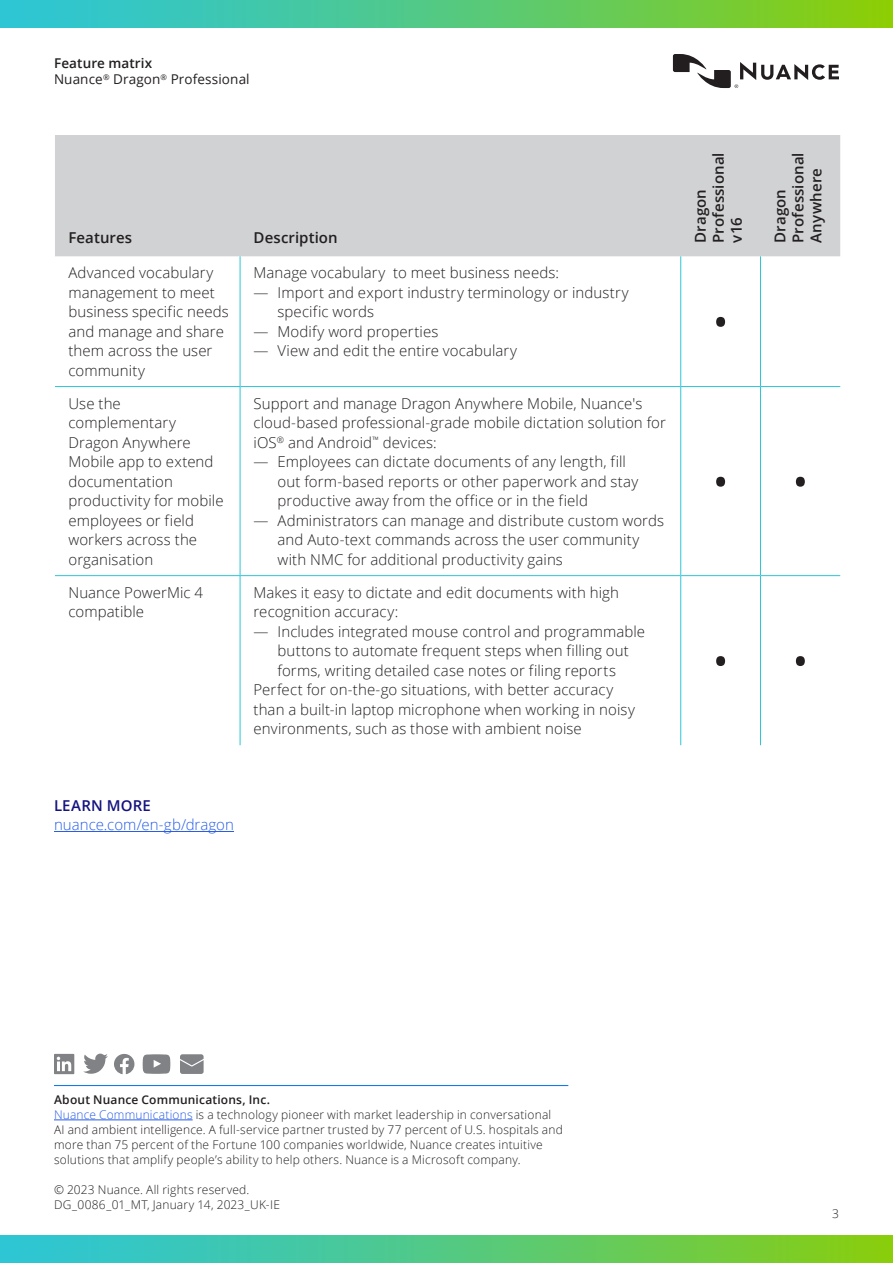
<style>
.page{position:relative;width:893px;height:1263px;background:#fff}
.page>*{position:absolute;margin:0;border:0;box-sizing:border-box;transform-origin:0 0}
.Bullets_Body_Text_10{font:300 15px/19.5px "Open Sans";letter-spacing:.005em;color:#231f20}
.Table_Text_10_13{font:300 15px/19.5px "Open Sans";letter-spacing:.005em;color:#231f20}
.Table_Heads_12_14{font:600 15px/18px "Open Sans";letter-spacing:.005em;color:#231f20}
.Body_Text_10_13{font:300 15px "Open Sans";letter-spacing:.005em;color:#285ce6}
.Body_Text_Subhead_10{font:600 15px "Open Sans";letter-spacing:.015em;color:#141380}
.t1{font:13.5px/16.5px "Open Sans";letter-spacing:.01em;color:#231f20}
.About_Nuance_Legal_8{font:300 12px/15px "Open Sans";letter-spacing:.015em;color:#231f20}
.About_Nuance_____Doc{font:300 12px "Open Sans";letter-spacing:.015em;color:#231f20}
.About_Nuance_SemiBol{font:600 12px "Open Sans";letter-spacing:.015em;color:#231f20}
.s1{font-weight:600}
.s2{color:#285ce6}
</style>
<div class="page">
<div style="left:0;top:0;width:893px;height:27px;background:linear-gradient(to right,#26c5e6,#88ce0e)"></div>
<div style="left:0;top:1236px;width:893px;height:27px;background:linear-gradient(to right,#26c5e4,#85cd15)"></div>
<svg style="left:673px;top:54px;width:166px;height:34px"></svg>
<hr style="left:54px;top:831px;width:180px;height:1px;background:#285ce6">
<svg style="left:54px;top:1054px;width:20px;height:20px"></svg>
<svg style="left:83px;top:1053px;width:25px;height:21px"></svg>
<svg style="left:114px;top:1054px;width:20px;height:20px"></svg>
<svg style="left:143px;top:1054px;width:27px;height:20px"></svg>
<svg style="left:180px;top:1054px;width:24px;height:20px"></svg>
<hr style="left:54px;top:1085px;width:514px;height:1px;background:#0073ea">
<hr style="left:54px;top:1119px;width:139px;height:1px;background:#285ce6">
<div style="left:55px;top:135px;width:785px;height:121px;background:#d1d2d4"></div>
<hr style="left:240px;top:256px;width:1px;height:130px;background:#2dc6d6">
<hr style="left:680px;top:256px;width:1px;height:130px;background:#2dc6d6">
<hr style="left:55px;top:386px;width:185px;height:1px;background:#2dc6d6">
<hr style="left:240px;top:387px;width:1px;height:188px;background:#2dc6d6">
<hr style="left:680px;top:386px;width:80px;height:1px;background:#2dc6d6">
<hr style="left:680px;top:387px;width:1px;height:188px;background:#2dc6d6">
<hr style="left:760px;top:386px;width:80px;height:1px;background:#2dc6d6">
<hr style="left:240px;top:576px;width:1px;height:169px;background:#2dc6d6">
<hr style="left:680px;top:576px;width:1px;height:169px;background:#2dc6d6">
<hr style="left:240px;top:386px;width:440px;height:1px;background:#2dc6d6">
<hr style="left:760px;top:256px;width:1px;height:130px;background:#2dc6d6">
<hr style="left:760px;top:387px;width:1px;height:188px;background:#2dc6d6">
<hr style="left:760px;top:576px;width:1px;height:169px;background:#2dc6d6">
<hr style="left:55px;top:575px;width:185px;height:1px;background:#2dc6d6">
<hr style="left:240px;top:575px;width:440px;height:1px;background:#2dc6d6">
<hr style="left:680px;top:575px;width:80px;height:1px;background:#2dc6d6">
<hr style="left:760px;top:575px;width:80px;height:1px;background:#2dc6d6">
<svg style="left:716px;top:317px;width:9px;height:10px"></svg>
<svg style="left:716px;top:477px;width:9px;height:10px"></svg>
<svg style="left:796px;top:477px;width:9px;height:10px"></svg>
<svg style="left:716px;top:656px;width:9px;height:10px"></svg>
<svg style="left:796px;top:656px;width:9px;height:10px"></svg>
<p class="t1" style="left:54px;top:54px;width:197px"><span class="s1">Feature matrix<br></span>Nuance<sup>®</sup> Dragon<sup>®</sup> Professional</p>
<p class="Table_Heads_12_14" style="left:68px;top:228px;width:65px">Features</p>
<p class="Table_Heads_12_14" style="left:254px;top:228px;width:86px">Description</p>
<p class="Table_Text_10_13" style="left:68px;top:263px;width:162px">Advanced vocabulary management to meet business specific needs and manage and share them across the user community</p>
<p class="Table_Text_10_13" style="left:254px;top:263px;width:307px">Manage vocabulary to meet business needs:</p>
<p class="Bullets_Body_Text_10" style="left:278px;top:282px;width:352px;text-indent:-24px">— Import and export industry terminology or industry specific words</p>
<p class="Bullets_Body_Text_10" style="left:254px;top:321px;width:186px">— Modify word properties</p>
<p class="Bullets_Body_Text_10" style="left:254px;top:341px;width:265px">— View and edit the entire vocabulary</p>
<p class="Table_Text_10_13" style="left:68px;top:393px;width:157px">Use the complementary<br>Dragon Anywhere<br>Mobile app to extend documentation productivity for mobile employees or field workers across the organisation</p>
<p class="Table_Text_10_13" style="left:254px;top:393px;width:414px">Support and manage Dragon Anywhere Mobile, Nuance's cloud-based professional-grade mobile dictation solution for iOS<sup>®</sup> and Android<sup>™</sup> devices:</p>
<p class="Bullets_Body_Text_10" style="left:278px;top:452px;width:362px;text-indent:-24px">— Employees can dictate documents of any length, fill out form-based reports or other paperwork and stay productive away from the office or in the field</p>
<p class="Bullets_Body_Text_10" style="left:278px;top:510px;width:388px;text-indent:-24px">— Administrators can manage and distribute custom words and Auto-text commands across the user community with NMC for additional productivity gains</p>
<p class="Table_Text_10_13" style="left:68px;top:582px;width:136px">Nuance PowerMic 4 compatible</p>
<p class="Table_Text_10_13" style="left:254px;top:582px;width:367px">Makes it easy to dictate and edit documents with high recognition accuracy:</p>
<p class="Bullets_Body_Text_10" style="left:254px;top:621px;width:393px;text-align:center">— Includes integrated mouse control and programmable buttons to automate frequent steps when filling out forms, writing detailed case notes or filing reports</p>
<p class="Bullets_Body_Text_10" style="left:254px;top:680px;width:383px">Perfect for on-the-go situations, with better accuracy than a built-in laptop microphone when working in noisy environments, such as those with ambient noise</p>
<h2 class="Body_Text_Subhead_10" style="left:54px;top:795px;width:98px">LEARN MORE</h2>
<p class="Body_Text_10_13" style="left:54px;top:815px;width:182px">nuance.com/en-gb/dragon</p>
<p class="Table_Heads_12_14" style="left:691px;top:243px;width:92px;rotate:-90deg">Dragon<br>Professional v16</p>
<p class="Table_Heads_12_14" style="left:771px;top:243px;width:92px;rotate:-90deg">Dragon<br>Professional<br>Anywhere</p>
<p class="About_Nuance_SemiBol" style="left:54px;top:1091px;width:218px">About Nuance Communications, Inc.</p>
<p class="About_Nuance_Legal_8" style="left:54px;top:1107px;width:510px"><span class="s2">Nuance Communications</span> is a technology pioneer with market leadership in conversational AI and ambient intelligence. A full-service partner trusted by 77 percent of U.S. hospitals and more than 75 percent of the Fortune 100 companies worldwide, Nuance creates intuitive solutions that amplify people’s ability to help others. Nuance is a Microsoft company.</p>
<p class="About_Nuance_____Doc" style="left:54px;top:1181px;width:197px">© 2023 Nuance. All rights reserved.</p>
<p class="About_Nuance_____Doc" style="left:54px;top:1196px;width:227px">DG_0086_01_MT, January 14, 2023_UK-IE</p>
<p class="About_Nuance_Legal_8" style="left:832px;top:1206px;width:8px">3</p>
</div>
